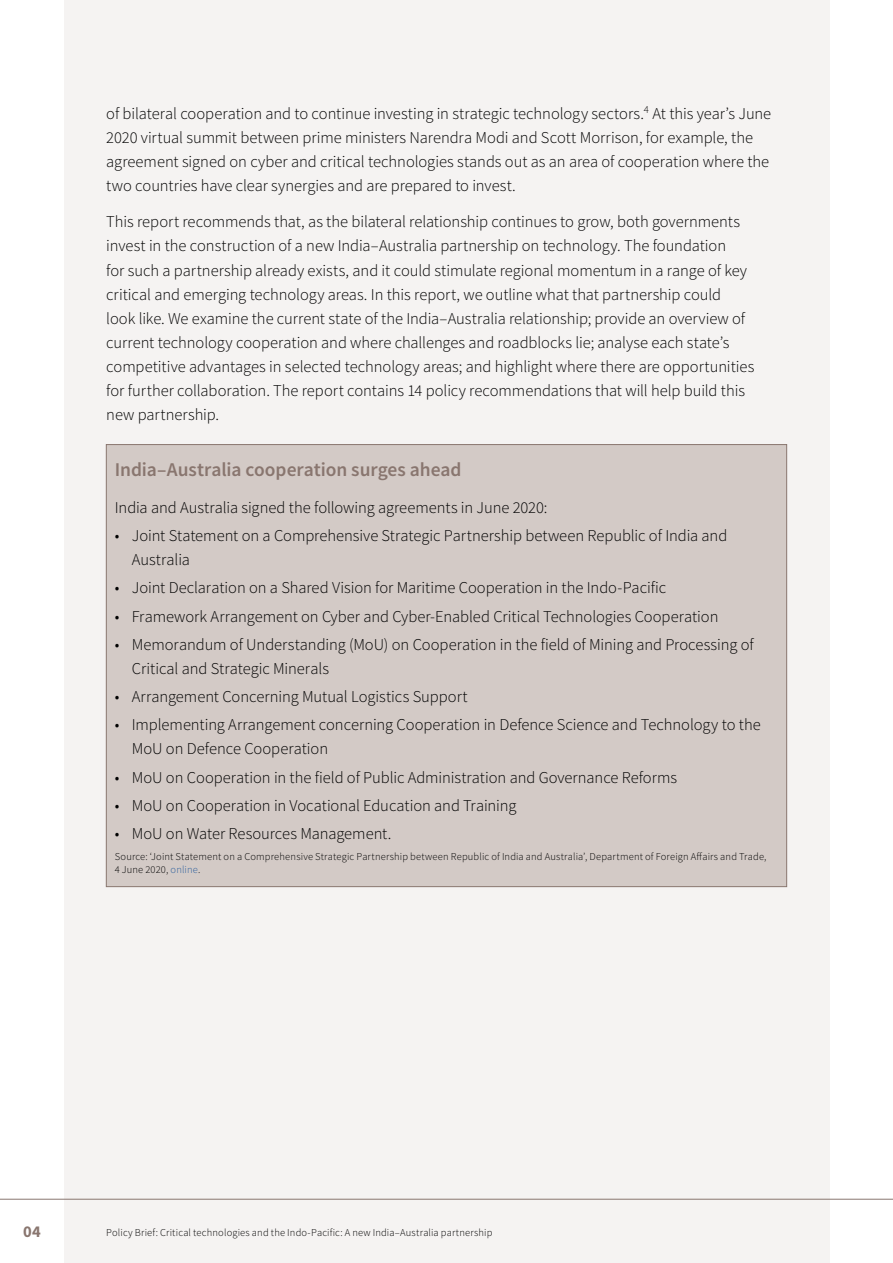
<style>
.page{position:relative;width:893px;height:1263px;background:#fff}
.page>*{position:absolute;margin:0;border:0;box-sizing:border-box;transform-origin:0 0}
.t1{font:600 19.5px "Source Sans Pro";letter-spacing:-.005em;color:#89766f}
.t2{font:300 16.5px/24px "Source Sans Pro";letter-spacing:-.005em;color:#000}
.t3{font:700 16.5px "Source Sans Pro";color:#89766f}
.t4{font:300 10.5px/12.8px "Source Sans Pro";letter-spacing:.015em;color:#000}
.s1{color:#285c9c}
</style>
<div class="page">
<div style="left:64px;top:0;width:765px;height:1263px;background:#f5f3f2"></div>
<div style="left:106px;top:444px;width:681px;height:443px;background:#d3cac6;border:1px solid #89766f"></div>
<hr style="left:0;top:1199px;width:893px;height:1px;background:#89766f">
<p class="t2" style="left:106px;top:101px;width:666px">of bilateral cooperation and to continue investing in strategic technology sectors.<sup>4</sup> At this year’s June 2020 virtual summit between prime ministers Narendra Modi and Scott Morrison, for example, the agreement signed on cyber and critical technologies stands out as an area of cooperation where the two countries have clear synergies and are prepared to invest.</p>
<p class="t2" style="left:106px;top:210px;width:650px">This report recommends that, as the bilateral relationship continues to grow, both governments invest in the construction of a new India–Australia partnership on technology. The foundation<br>for such a partnership already exists, and it could stimulate regional momentum in a range of key critical and emerging technology areas. In this report, we outline what that partnership could<br>look like. We examine the current state of the India–Australia relationship; provide an overview of current technology cooperation and where challenges and roadblocks lie; analyse each state’s competitive advantages in selected technology areas; and highlight where there are opportunities for further collaboration. The report contains 14 policy recommendations that will help build this new partnership.</p>
<p class="t1" style="left:115px;top:457px;width:348px">India–Australia cooperation surges ahead</p>
<p class="t2" style="left:115px;top:495px;width:434px">India and Australia signed the following agreements in June 2020:</p>
<p class="t2" style="left:132px;top:523px;width:597px;text-indent:-17px">• Joint Statement on a Comprehensive Strategic Partnership between Republic of India and<br>Australia</p>
<p class="t2" style="left:115px;top:576px;width:553px">• Joint Declaration on a Shared Vision for Maritime Cooperation in the Indo-Pacific</p>
<p class="t2" style="left:115px;top:604px;width:605px">• Framework Arrangement on Cyber and Cyber-Enabled Critical Technologies Cooperation</p>
<p class="t2" style="left:132px;top:632px;width:623px;text-indent:-17px">• Memorandum of Understanding (MoU) on Cooperation in the field of Mining and Processing of<br>Critical and Strategic Minerals</p>
<p class="t2" style="left:115px;top:685px;width:354px">• Arrangement Concerning Mutual Logistics Support</p>
<p class="t2" style="left:132px;top:713px;width:630px;text-indent:-17px">• Implementing Arrangement concerning Cooperation in Defence Science and Technology to the<br>MoU on Defence Cooperation</p>
<p class="t2" style="left:115px;top:765px;width:564px">• MoU on Cooperation in the field of Public Administration and Governance Reforms</p>
<p class="t2" style="left:115px;top:793px;width:403px">• MoU on Cooperation in Vocational Education and Training</p>
<p class="t2" style="left:115px;top:822px;width:278px">• MoU on Water Resources Management.</p>
<p class="t4" style="left:115px;top:850px;width:653px">Source: ‘Joint Statement on a Comprehensive Strategic Partnership between Republic of India and Australia’, Department of Foreign Affairs and Trade,<br>4 June 2020, <span class="s1">online</span>.</p>
<p class="t3" style="left:23px;top:1220px;width:19px">04</p>
<p class="t4" style="left:106px;top:1226px;width:388px">Policy Brief: Critical technologies and the Indo-Pacific: A new India–Australia partnership</p>
</div>
